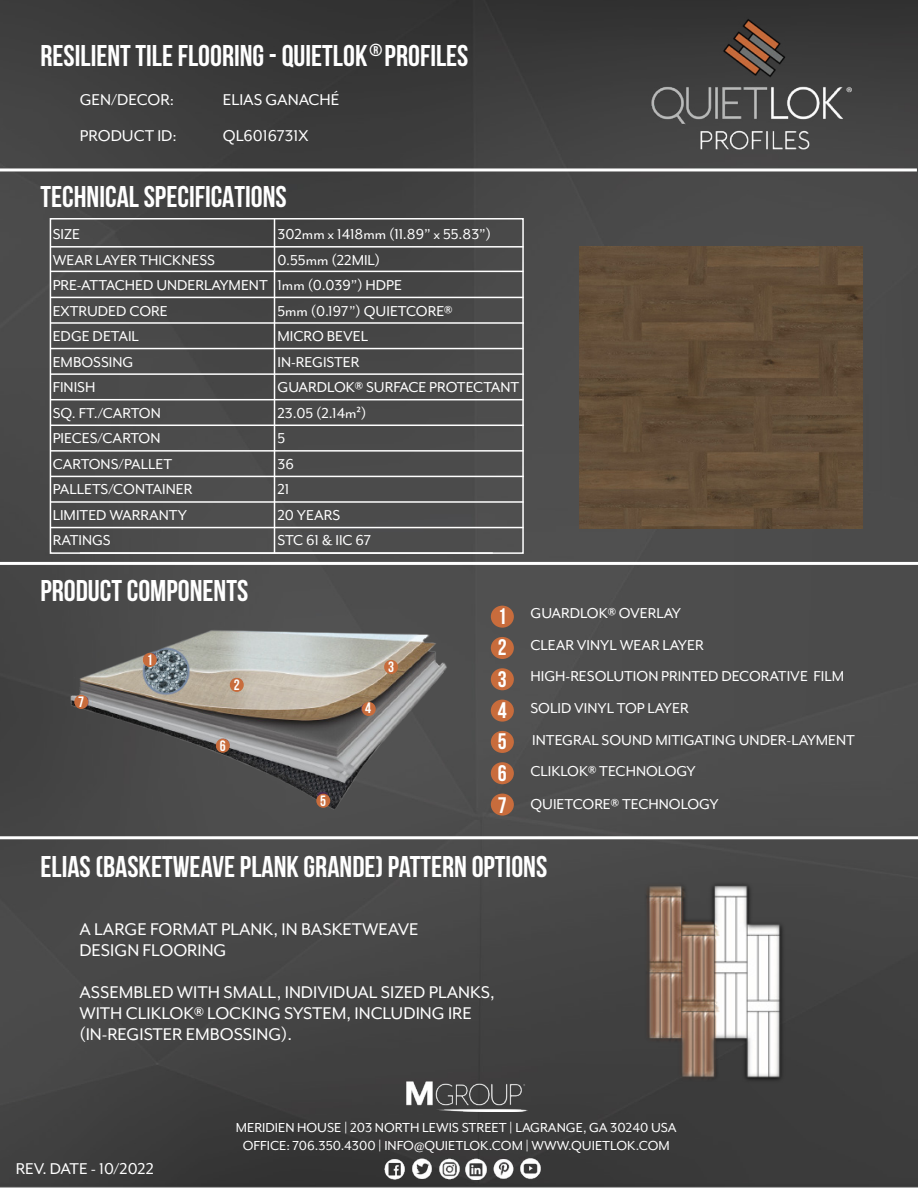
<style>
.page{position:relative;width:918px;height:1188px;background:#fff}
.page>*{position:absolute;margin:0;border:0;box-sizing:border-box;transform-origin:0 0}
.t1{font:700 30px "Bebas Neue";color:#fff}
.t2{font:700 22.5px/31.5px "Bebas Neue";color:#fff;text-align:justify}
.t3{font:19.5px/21px "Mr Eaves Mod OT";color:#fff}
.t4{font:18px/36px "Mr Eaves Mod OT";color:#fff}
.t5{font:16.5px/25.5px "Mr Eaves Mod OT";color:#fff}
.t6{font:15px/18px "Mr Eaves Mod OT";color:#fff;text-align:center}
.t7{font:700 15px "Bebas Neue";color:#fff}
</style>
<div class="page">
<img style="left:0;top:0;width:918px;height:1188px">
<hr style="left:0;top:168px;width:917px;height:3px;background:#fff">
<hr style="left:0;top:562px;width:918px;height:3px;background:#fff">
<img style="left:67px;top:628px;width:380px;height:190px">
<div style="left:143px;top:653px;width:14px;height:14px;background:#c86c3c;border-radius:50%"></div>
<div style="left:230px;top:678px;width:14px;height:14px;background:#c86c3c;border-radius:50%"></div>
<div style="left:384px;top:660px;width:14px;height:14px;background:#c86c3c;border-radius:50%"></div>
<div style="left:362px;top:702px;width:14px;height:14px;background:#c86c3c;border-radius:50%"></div>
<div style="left:74px;top:695px;width:14px;height:14px;background:#c86c3c;border-radius:50%"></div>
<div style="left:216px;top:739px;width:14px;height:14px;background:#c86c3c;border-radius:50%"></div>
<div style="left:316px;top:794px;width:14px;height:14px;background:#c86c3c;border-radius:50%"></div>
<hr style="left:0;top:836px;width:918px;height:3px;background:#fff">
<div style="left:491px;top:606px;width:23px;height:22px;background:#c86c3c;border-radius:50%"></div>
<div style="left:491px;top:637px;width:23px;height:22px;background:#c86c3c;border-radius:50%"></div>
<div style="left:491px;top:668px;width:23px;height:22px;background:#c86c3c;border-radius:50%"></div>
<div style="left:491px;top:700px;width:23px;height:22px;background:#c86c3c;border-radius:50%"></div>
<div style="left:491px;top:731px;width:23px;height:22px;background:#c86c3c;border-radius:50%"></div>
<div style="left:491px;top:762px;width:23px;height:22px;background:#c86c3c;border-radius:50%"></div>
<div style="left:491px;top:794px;width:23px;height:22px;background:#c86c3c;border-radius:50%"></div>
<img style="left:603px;top:880px;width:243px;height:205px">
<img style="left:406px;top:1080px;width:121px;height:32px">
<img style="left:385px;top:1159px;width:20px;height:21px">
<img style="left:411px;top:1159px;width:22px;height:21px">
<img style="left:439px;top:1159px;width:20px;height:21px">
<img style="left:465px;top:1159px;width:23px;height:21px">
<img style="left:494px;top:1159px;width:20px;height:21px">
<img style="left:519px;top:1158px;width:24px;height:23px">
<img style="left:618px;top:16px;width:276px;height:147px">
<div style="left:50px;top:218px;width:474px;height:336px;border:2px solid #fff"></div>
<hr style="left:274px;top:218px;width:1px;height:336px;background:#fff">
<hr style="left:50px;top:271px;width:474px;height:1px;background:#fff">
<hr style="left:50px;top:246px;width:474px;height:2px;background:#fff">
<hr style="left:50px;top:297px;width:474px;height:1px;background:#fff">
<hr style="left:51px;top:322px;width:473px;height:2px;background:#fff">
<hr style="left:50px;top:348px;width:474px;height:1px;background:#fff">
<hr style="left:51px;top:373px;width:473px;height:2px;background:#fff">
<hr style="left:50px;top:399px;width:474px;height:1px;background:#fff">
<hr style="left:51px;top:425px;width:473px;height:1px;background:#fff">
<hr style="left:50px;top:450px;width:474px;height:2px;background:#fff">
<hr style="left:51px;top:476px;width:473px;height:1px;background:#fff">
<hr style="left:50px;top:501px;width:474px;height:2px;background:#fff">
<hr style="left:50px;top:527px;width:474px;height:1px;background:#fff">
<hr style="left:80px;top:552px;width:413px;height:2px;background:#fff">
<img style="left:580px;top:246px;width:282px;height:282px">
<h1 class="t1" style="left:40px;top:39px;width:429px">RESILIENT TILE FLOORING - QUIETLOK<sup>®</sup>PROFILES</h1>
<p class="t4" style="left:80px;top:81px;width:99px">GEN/DECOR:<br>PRODUCT ID:</p>
<p class="t4" style="left:223px;top:81px;width:118px">ELIAS GANACHÉ<br>QL6016731X</p>
<h1 class="t1" style="left:40px;top:180px;width:248px">TECHNICAL SPECIFICATIONS</h1>
<p class="t5" style="left:53px;top:222px;width:217px">SIZE<br>WEAR LAYER THICKNESS<br>PRE-ATTACHED UNDERLAYMENT<br>EXTRUDED CORE<br>EDGE DETAIL<br>EMBOSSING<br>FINISH<br>SQ. FT./CARTON<br>PIECES/CARTON<br>CARTONS/PALLET<br>PALLETS/CONTAINER<br>LIMITED WARRANTY<br>RATINGS</p>
<p class="t5" style="left:278px;top:222px;width:243px">302mm x 1418mm (11.89” x 55.83”)<br>0.55mm (22MIL)<br>1mm (0.039”) HDPE<br>5mm (0.197”) QUIETCORE®<br>MICRO BEVEL<br>IN-REGISTER<br>GUARDLOK® SURFACE PROTECTANT<br>23.05 (2.14m²)<br>5<br>36<br>21<br>20 YEARS<br>STC 61 &amp; IIC 67</p>
<h1 class="t1" style="left:40px;top:574px;width:209px">PRODUCT COMPONENTS</h1>
<p class="t7" style="left:78px;top:694px;width:7px">7</p>
<p class="t7" style="left:147px;top:652px;width:7px">1</p>
<p class="t7" style="left:234px;top:677px;width:7px">2</p>
<p class="t7" style="left:220px;top:737px;width:7px">6</p>
<p class="t7" style="left:320px;top:792px;width:7px">5</p>
<p class="t7" style="left:365px;top:700px;width:7px">4</p>
<p class="t7" style="left:388px;top:659px;width:7px">3</p>
<h2 class="t2" style="left:498px;top:600px;width:10px">1<br>2<br>3<br>4<br>5<br>6<br>7</h2>
<p class="t5" style="left:530px;top:597px;width:315px;line-height:31.7px">GUARDLOK® OVERLAY<br>CLEAR VINYL WEAR LAYER<br>HIGH-RESOLUTION PRINTED DECORATIVE FILM<br>SOLID VINYL TOP LAYER</p>
<p class="t5" style="left:532px;top:727px;width:324px">INTEGRAL SOUND MITIGATING UNDER-LAYMENT</p>
<p class="t5" style="left:530px;top:759px;width:167px">CLIKLOK® TECHNOLOGY</p>
<p class="t5" style="left:530px;top:791px;width:190px">QUIETCORE® TECHNOLOGY</p>
<h1 class="t1" style="left:40px;top:850px;width:508px">ELIAS (BASKETWEAVE PLANK GRANDE) PATTERN OPTIONS</h1>
<p class="t3" style="left:79px;top:919px;width:341px">A LARGE FORMAT PLANK, IN BASKETWEAVE<br>DESIGN FLOORING</p>
<p class="t3" style="left:79px;top:982px;width:417px">ASSEMBLED WITH SMALL, INDIVIDUAL SIZED PLANKS,<br>WITH CLIKLOK® LOCKING SYSTEM, INCLUDING IRE (IN-REGISTER EMBOSSING).</p>
<p class="t4" style="left:16px;top:1151px;width:140px">REV. DATE - 10/2022</p>
<p class="t6" style="left:236px;top:1119px;width:442px">MERIDIEN HOUSE | 203 NORTH LEWIS STREET | LAGRANGE, GA 30240 USA<br>OFFICE: 706.350.4300 | INFO@QUIETLOK.COM | WWW.QUIETLOK.COM</p>
</div>
